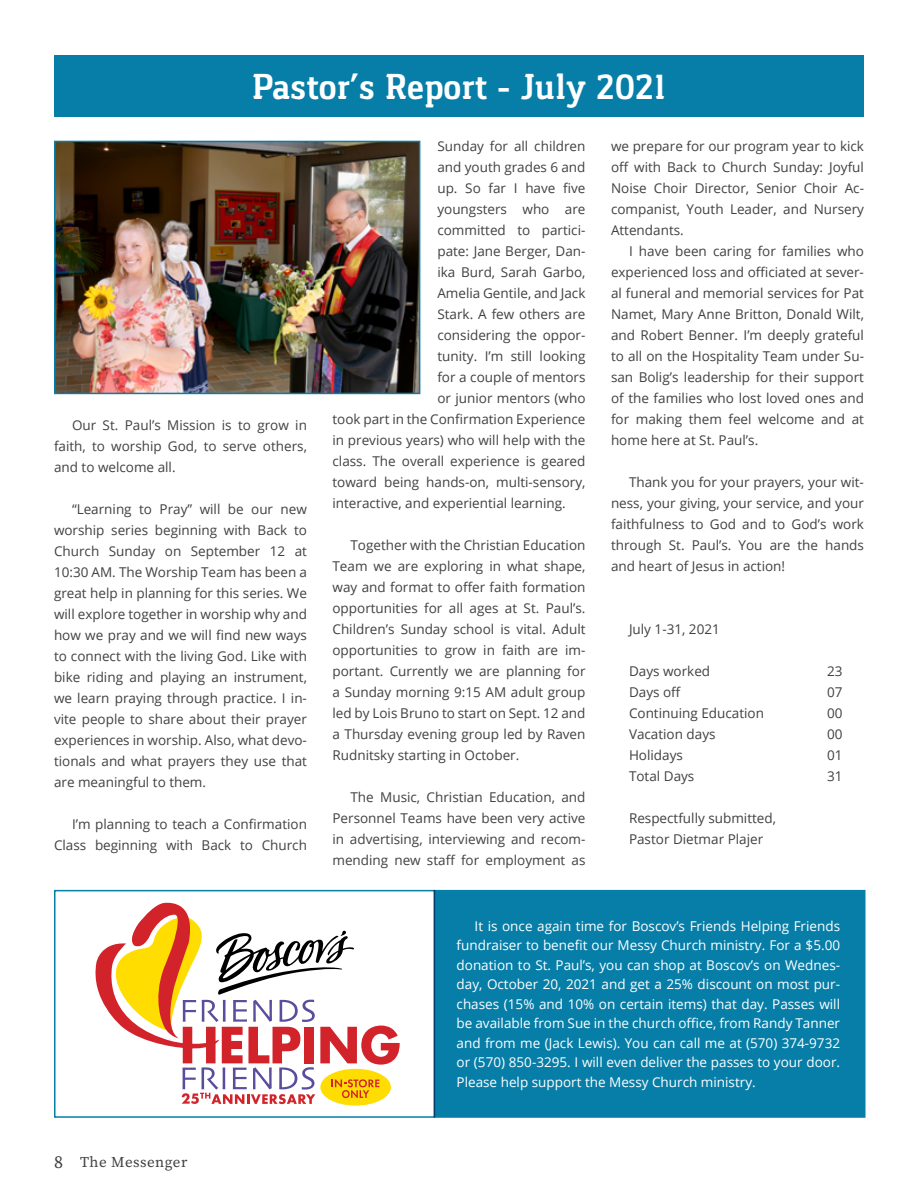
<style>
.page{position:relative;width:918px;height:1188px;background:#fff}
.page>*{position:absolute;margin:0;border:0;box-sizing:border-box;transform-origin:0 0}
.t1{font:700 37.5px "Gaspar";color:#fff}
.t2{font:15px "Source Serif Pro";letter-spacing:.03em;color:#414042}
.t3{font:13.5px/21px "Open Sans";color:#414042;text-align:justify}
.t4{font:13.5px/19.5px "Open Sans";color:#fff;text-align:justify}
.s1{font-size:18px}
</style>
<div class="page">
<div style="left:54px;top:55px;width:810px;height:62px;background:#077ea8"></div>
<svg style="left:54px;top:889px;width:382px;height:229px"></svg>
<div style="left:434px;top:890px;width:432px;height:228px;background:#077ea8;border:2px solid #077ea8"></div>
<img style="left:57px;top:144px;width:360px;height:247px">
<div style="left:54px;top:141px;width:366px;height:253px;border:2px solid #077ea8"></div>
<h1 class="t1" style="left:251px;top:65px;width:417px">Pastor’s Report - July 2021</h1>
<p class="t3" style="left:54px;top:414px;width:255px;text-indent:18px">Our St. Paul’s Mission is to grow in faith, to worship God, to serve others, and to welcome all.</p>
<p class="t3" style="left:54px;top:498px;width:255px;text-indent:18px">“Learning to Pray” will be our new worship series beginning with Back to Church Sunday on September 12 at 10:30 AM. The Worship Team has been a great help in planning for this series. We will explore together in worship why and how we pray and we will find new ways to connect with the living God. Like with bike riding and playing an instrument, we learn praying through practice. I in&shy;vite people to share about their prayer experiences in worship. Also, what devo&shy;tionals and what prayers they use that are meaningful to them.</p>
<p class="t3" style="left:54px;top:813px;width:255px;text-align:right">I’m planning to teach a Confirmation<br>Class beginning with Back to Church</p>
<p class="t3" style="left:437px;top:135px;width:150px">Sunday for all children</p>
<p class="t3" style="left:437px;top:156px;width:150px">and youth grades 6 and</p>
<p class="t3" style="left:437px;top:177px;width:150px">up. So far I have five</p>
<p class="t3" style="left:437px;top:198px;width:150px">youngsters who are</p>
<p class="t3" style="left:437px;top:219px;width:150px">committed to partici-</p>
<p class="t3" style="left:437px;top:240px;width:150px">pate: Jane Berger, Dan-</p>
<p class="t3" style="left:437px;top:261px;width:150px">ika Burd, Sarah Garbo,</p>
<p class="t3" style="left:437px;top:282px;width:150px">Amelia Gentile, and Jack</p>
<p class="t3" style="left:437px;top:303px;width:150px">Stark. A few others are</p>
<p class="t3" style="left:437px;top:324px;width:150px">considering the oppor-</p>
<p class="t3" style="left:437px;top:345px;width:150px">tunity. I’m still looking</p>
<p class="t3" style="left:437px;top:366px;width:150px">for a couple of mentors</p>
<p class="t3" style="left:437px;top:387px;width:150px">or junior mentors (who</p>
<p class="t3" style="left:333px;top:408px;width:254px">took part in the Confirmation Experience</p>
<p class="t3" style="left:333px;top:429px;width:254px">in previous years) who will help with the</p>
<p class="t3" style="left:333px;top:450px;width:254px">class. The overall experience is geared</p>
<p class="t3" style="left:333px;top:471px;width:254px">toward being hands-on, multi-sensory,</p>
<p class="t3" style="left:333px;top:492px;width:235px">interactive, and experiential learning.</p>
<p class="t3" style="left:333px;top:534px;width:255px;text-indent:18px">Together with the Christian Education Team we are exploring in what shape, way and format to offer faith formation opportunities for all ages at St. Paul’s.<br>Children’s Sunday school is vital. Adult opportunities to grow in faith are im&shy;portant. Currently we are planning for a Sunday morning 9:15 AM adult group led by Lois Bruno to start on Sept. 12 and a Thursday evening group led by Raven Rudnitsky starting in October.</p>
<p class="t3" style="left:333px;top:787px;width:254px;text-indent:18px">The Music, Christian Education, and Personnel Teams have been very active in advertising, interviewing and recom&shy;mending new staff for employment as</p>
<p class="t3" style="left:611px;top:136px;width:255px">we prepare for our program year to kick off with Back to Church Sunday: Joyful Noise Choir Director, Senior Choir Ac&shy;companist, Youth Leader, and Nursery Attendants.</p>
<p class="t3" style="left:611px;top:241px;width:255px;text-indent:18px">I have been caring for families who experienced loss and officiated at sever&shy;al funeral and memorial services for Pat Namet, Mary Anne Britton, Donald Wilt, and Robert Benner. I’m deeply grateful to all on the Hospitality Team under Su&shy;san Bolig’s leadership for their support of the families who lost loved ones and for making them feel welcome and at home here at St. Paul’s.</p>
<p class="t3" style="left:611px;top:472px;width:254px;text-indent:18px">Thank you for your prayers, your wit&shy;ness, your giving, your service, and your faithfulness to God and to God’s work through St. Paul’s. You are the hands and heart of Jesus in action!</p>
<p class="t3" style="left:629px;top:619px;width:92px">July 1-31, 2021</p>
<p class="t3" style="left:629px;top:661px;width:83px">Days worked</p>
<p class="t3" style="left:827px;top:661px;width:17px">23</p>
<p class="t3" style="left:629px;top:682px;width:53px">Days off</p>
<p class="t3" style="left:827px;top:682px;width:17px">07</p>
<p class="t3" style="left:629px;top:703px;width:136px">Continuing Education</p>
<p class="t3" style="left:827px;top:703px;width:17px">00</p>
<p class="t3" style="left:629px;top:724px;width:88px">Vacation days</p>
<p class="t3" style="left:827px;top:724px;width:17px">00</p>
<p class="t3" style="left:629px;top:745px;width:55px">Holidays</p>
<p class="t3" style="left:827px;top:745px;width:17px">01</p>
<p class="t3" style="left:629px;top:766px;width:67px">Total Days</p>
<p class="t3" style="left:827px;top:766px;width:17px">31</p>
<p class="t3" style="left:629px;top:808px;width:149px">Respectfully submitted,<br>Pastor Dietmar Plajer</p>
<p class="t4" style="left:457px;top:916px;width:385px;text-indent:18px">It is once again time for Boscov’s Friends Helping Friends fundraiser to benefit our Messy Church ministry. For a $5.00 donation to St. Paul’s, you can shop at Boscov’s on Wednes&shy;day, October 20, 2021 and get a 25% discount on most pur&shy;chases (15% and 10% on certain items) that day. Passes will be available from Sue in the church office, from Randy Tanner and from me (Jack Lewis). You can call me at (570) 374-9732 or (570) 850-3295. I will even deliver the passes to your door.<br>Please help support the Messy Church ministry.</p>
<p class="t2" style="left:54px;top:1152px;width:135px"><span class="s1">8</span> The Messenger</p>
</div>
